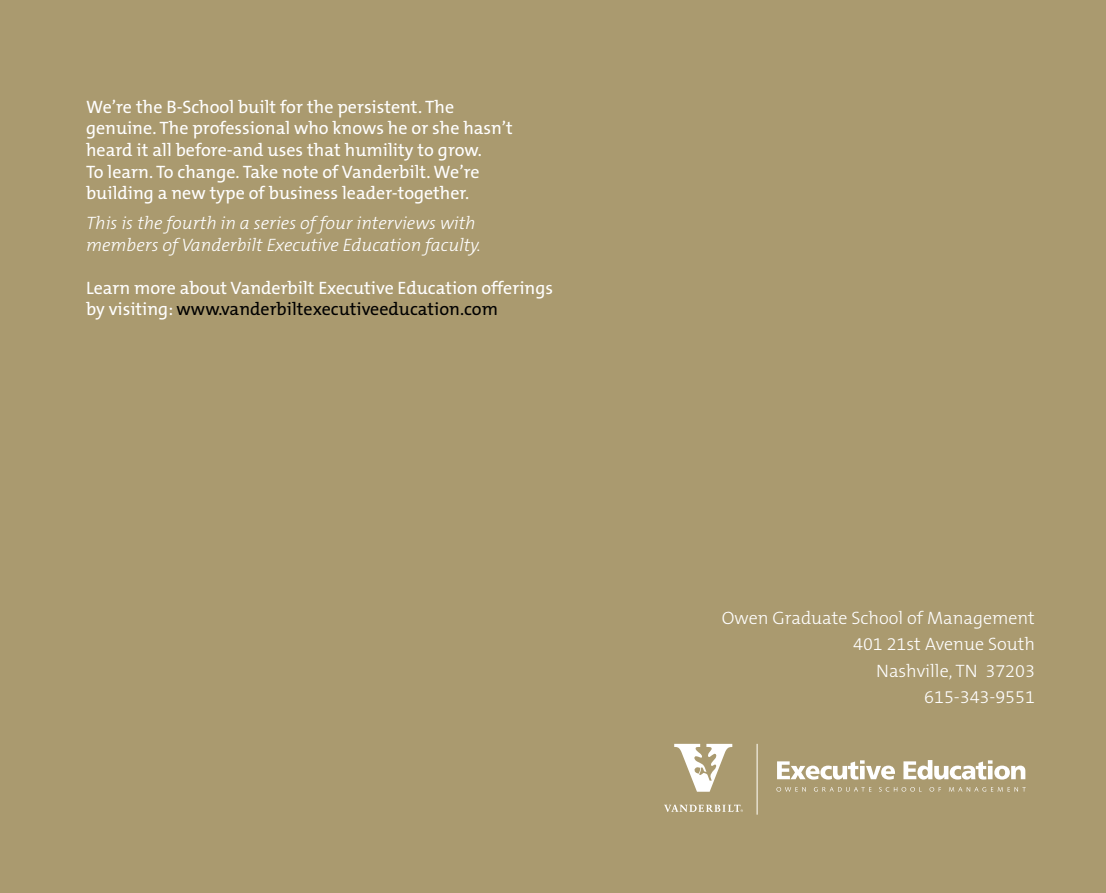
<style>
.page{position:relative;width:1106px;height:893px;background:#aa9a6f}
.page>*{position:absolute;margin:0;border:0;box-sizing:border-box;transform-origin:0 0}
.t1{font:18px/21.6px "The Mix B5 Plain";color:#fff}
.t2{font:italic 300 18px/21.6px "The Mix B3";color:#fff}
.t3{font:300 18px/26.5px "The Mix B3";color:#fff;text-align:right}
.s1{color:#000}
</style>
<div class="page">
<svg style="left:776px;top:787px;width:30px;height:5px"></svg>
<svg style="left:814px;top:787px;width:57px;height:5px"></svg>
<svg style="left:879px;top:787px;width:42px;height:5px"></svg>
<svg style="left:929px;top:787px;width:12px;height:5px"></svg>
<svg style="left:948px;top:787px;width:77px;height:5px"></svg>
<svg style="left:674px;top:744px;width:58px;height:48px"></svg>
<hr style="left:756px;top:744px;width:1px;height:71px;background:#fff">
<svg style="left:664px;top:805px;width:79px;height:7px"></svg>
<svg style="left:777px;top:760px;width:118px;height:19px"></svg>
<svg style="left:903px;top:760px;width:122px;height:19px"></svg>
<p class="t1" style="left:86px;top:97px;width:428px">We’re the B-School built for the persistent. The genuine. The professional who knows he or she hasn’t heard it all before-and uses that humility to grow.<br>To learn. To change. Take note of Vanderbilt. We’re building a new type of business leader-together.</p>
<p class="t2" style="left:86px;top:213px;width:396px">This is the fourth in a series of four interviews with members of Vanderbilt Executive Education faculty.</p>
<p class="t1" style="left:86px;top:277px;width:468px">Learn more about Vanderbilt Executive Education offerings by visiting: <span class="s1">www.vanderbiltexecutiveeducation.com</span></p>
<p class="t3" style="left:722px;top:605px;width:315px">Owen Graduate School of Management<br>401 21st Avenue South<br>Nashville, TN 37203<br>615-343-9551</p>
</div>
